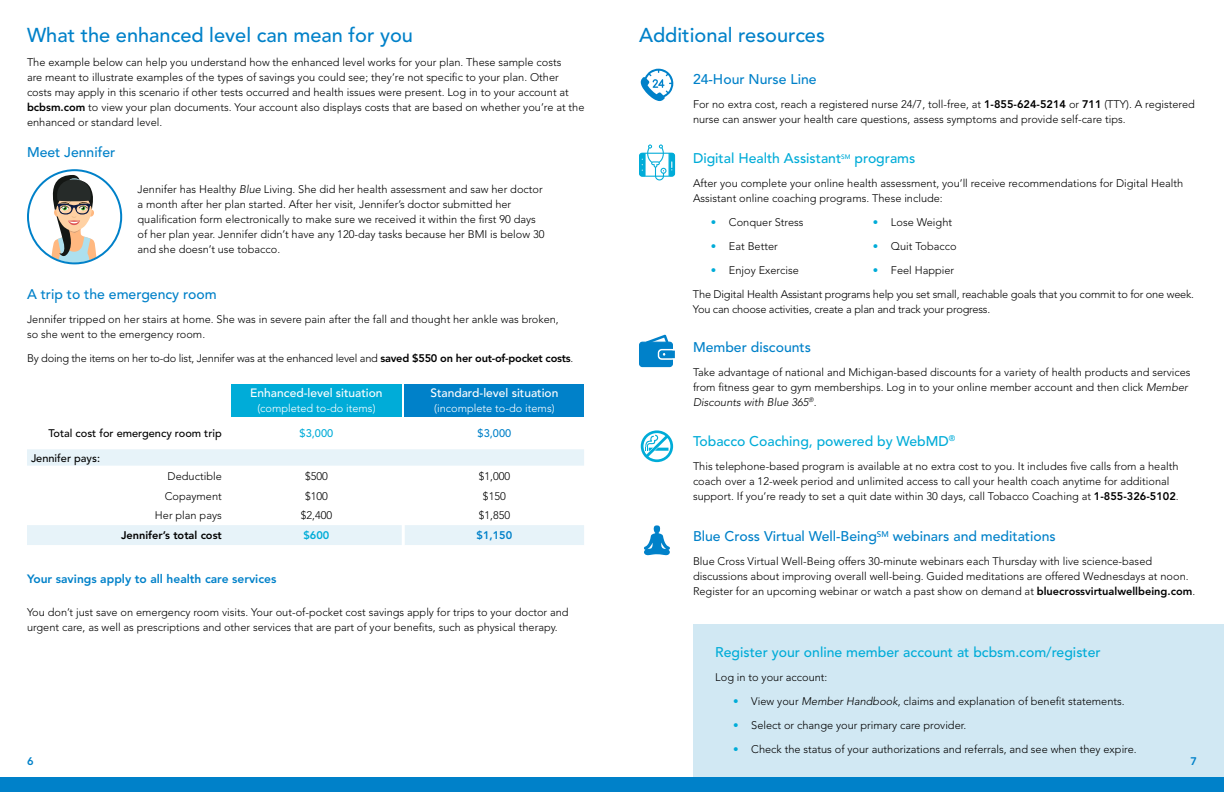
<style>
.page{position:relative;width:1224px;height:792px;background:#fff}
.page>*{position:absolute;margin:0;border:0;box-sizing:border-box;transform-origin:0 0}
.t1{font:500 20px "Avenir LT Std";color:#0081c9}
.t2{font:500 14px "Avenir LT Std";color:#0081c9}
.t3{font:500 14px "Avenir LT Std";color:#00acd8}
.t4{font:500 12px "Avenir LT Std";color:#fff}
.t5{font:800 12px "Avenir LT Std";color:#0081c9}
.t6{font:300 11px/15px "Avenir LT Std";color:#000}
.t7{font:300 11px/24px "Avenir LT Std";letter-spacing:-.02em;color:#000}
.t8{font:300 11px "Avenir LT Std";color:#fff}
.t9{font:500 11px "Avenir LT Std";color:#000}
.t10{font:800 11px "Avenir LT Std";color:#000}
.t11{font:800 11px "Avenir LT Std";color:#0081c9}
.t12{font:500 11px "Avenir LT Std";color:#00acd8}
.t13{font:500 11px "Avenir LT Std";color:#0081c9}
.t14{font:800 11px "Avenir LT Std";color:#00acd8}
.s1{font-weight:800}
.s2{font-style:italic}
.s3{color:#00acd8}
</style>
<div class="page">
<div style="left:693px;top:624px;width:531px;height:155px;background:#d1e8f3"></div>
<svg style="left:639px;top:335px;width:36px;height:32px"></svg>
<svg style="left:641px;top:69px;width:32px;height:32px"></svg>
<svg style="left:639px;top:144px;width:36px;height:36px"></svg>
<svg style="left:641px;top:430px;width:32px;height:32px"></svg>
<svg style="left:27px;top:169px;width:96px;height:96px"></svg>
<div style="left:231px;top:384px;width:171px;height:32px;background:#00acd8"></div>
<div style="left:405px;top:384px;width:179px;height:32px;background:#0081c9"></div>
<svg style="left:27px;top:449px;width:557px;height:96px"></svg>
<div style="left:0;top:778px;width:1224px;height:14px;background:#0081c9"></div>
<svg style="left:644px;top:525px;width:26px;height:30px"></svg>
<h1 class="t1" style="left:27px;top:24px;width:388px">What the enhanced level can mean for you</h1>
<p class="t6" style="left:27px;top:55px;width:559px">The example below can help you understand how the enhanced level works for your plan. These sample costs<br>are meant to illustrate examples of the types of savings you could see; they’re not specific to your plan. Other costs may apply in this scenario if other tests occurred and health issues were present. Log in to your account at <span class="s1">bcbsm.com</span> to view your plan documents. Your account also displays costs that are based on whether you’re at the enhanced or standard level.</p>
<p class="t2" style="left:27px;top:144px;width:90px">Meet Jennifer</p>
<p class="t6" style="left:138px;top:181px;width:408px">Jennifer has Healthy <span class="s2">Blue</span> Living. She did her health assessment and saw her doctor a month after her plan started. After her visit, Jennifer’s doctor submitted her qualification form electronically to make sure we received it within the first 90 days of her plan year. Jennifer didn’t have any 120-day tasks because her BMI is below 30 and she doesn’t use tobacco.</p>
<p class="t2" style="left:27px;top:286px;width:191px">A trip to the emergency room</p>
<p class="t6" style="left:27px;top:312px;width:533px">Jennifer tripped on her stairs at home. She was in severe pain after the fall and thought her ankle was broken, so she went to the emergency room.</p>
<p class="t7" style="left:27px;top:347px;width:548px">By doing the items on her to-do list, Jennifer was at the enhanced level and <span class="s1">saved $550 on her out-of-pocket costs</span>.</p>
<p class="t4" style="left:250px;top:386px;width:134px">Enhanced-level situation</p>
<p class="t8" style="left:257px;top:402px;width:120px">(completed to-do items)</p>
<p class="t4" style="left:430px;top:386px;width:130px">Standard-level situation</p>
<p class="t8" style="left:434px;top:402px;width:122px">(incomplete to-do items)</p>
<p class="t9" style="left:48px;top:427px;width:175px">Total cost for emergency room trip</p>
<p class="t12" style="left:300px;top:427px;width:35px">$3,000</p>
<p class="t13" style="left:478px;top:427px;width:35px">$3,000</p>
<p class="t9" style="left:31px;top:451px;width:71px">Jennifer pays:</p>
<p class="t6" style="left:168px;top:468px;width:56px">Deductible</p>
<p class="t6" style="left:305px;top:468px;width:24px">$500</p>
<p class="t6" style="left:479px;top:468px;width:33px">$1,000</p>
<p class="t6" style="left:165px;top:488px;width:59px">Copayment</p>
<p class="t6" style="left:305px;top:488px;width:24px">$100</p>
<p class="t6" style="left:483px;top:488px;width:24px">$150</p>
<p class="t6" style="left:155px;top:508px;width:68px">Her plan pays</p>
<p class="t6" style="left:301px;top:508px;width:33px">$2,400</p>
<p class="t6" style="left:479px;top:508px;width:33px">$1,850</p>
<p class="t10" style="left:121px;top:529px;width:102px">Jennifer’s total cost</p>
<p class="t14" style="left:303px;top:529px;width:28px">$600</p>
<p class="t11" style="left:477px;top:529px;width:37px">$1,150</p>
<p class="t5" style="left:27px;top:572px;width:251px">Your savings apply to all health care services</p>
<p class="t6" style="left:27px;top:605px;width:543px">You don’t just save on emergency room visits. Your out-of-pocket cost savings apply for trips to your doctor and urgent care, as well as prescriptions and other services that are part of your benefits, such as physical therapy.</p>
<h1 class="t1" style="left:639px;top:24px;width:187px">Additional resources</h1>
<p class="t2" style="left:693px;top:71px;width:125px">24-Hour Nurse Line</p>
<p class="t6" style="left:693px;top:97px;width:503px">For no extra cost, reach a registered nurse 24/7, toll-free, at <span class="s1">1-855-624-5214</span> or <span class="s1">711</span> (TTY). A registered nurse can answer your health care questions, assess symptoms and provide self-care tips.</p>
<p class="t3" style="left:693px;top:150px;width:224px">Digital Health Assistant<sup>SM</sup> programs</p>
<p class="t6" style="left:693px;top:175px;width:492px">After you complete your online health assessment, you’ll receive recommendations for Digital Health<br>Assistant online coaching programs. These include:</p>
<p class="t6" style="left:711px;top:214px;width:94px"><span class="s3">•</span> Conquer Stress</p>
<p class="t6" style="left:873px;top:214px;width:81px"><span class="s3">•</span> Lose Weight</p>
<p class="t6" style="left:711px;top:238px;width:68px"><span class="s3">•</span> Eat Better</p>
<p class="t6" style="left:873px;top:238px;width:85px"><span class="s3">•</span> Quit Tobacco</p>
<p class="t6" style="left:711px;top:262px;width:89px"><span class="s3">•</span> Enjoy Exercise</p>
<p class="t7" style="left:693px;top:258px;width:503px;text-indent:180px"><span class="s3">•</span> Feel Happier<br>The Digital Health Assistant programs help you set small, reachable goals that you commit to for one week.</p>
<p class="t7" style="left:693px;top:297px;width:299px">You can choose activities, create a plan and track your progress.</p>
<p class="t2" style="left:693px;top:339px;width:119px">Member discounts</p>
<p class="t6" style="left:693px;top:365px;width:499px">Take advantage of national and Michigan-based discounts for a variety of health products and services from fitness gear to gym memberships. Log in to your online member account and then click <span class="s2">Member<br>Discounts with Blue 365</span><sup>®</sup>.</p>
<p class="t3" style="left:693px;top:433px;width:264px">Tobacco Coaching, powered by WebMD<sup>®</sup></p>
<p class="t6" style="left:693px;top:458px;width:487px">This telephone-based program is available at no extra cost to you. It includes five calls from a health coach over a 12-week period and unlimited access to call your health coach anytime for additional support. If you’re ready to set a quit date within 30 days, call Tobacco Coaching at <span class="s1">1-855-326-5102</span>.</p>
<p class="t2" style="left:693px;top:528px;width:364px">Blue Cross Virtual Well-Being<sup>SM</sup> webinars and meditations</p>
<p class="t6" style="left:693px;top:554px;width:504px">Blue Cross Virtual Well-Being offers 30-minute webinars each Thursday with live science-based discussions about improving overall well-being. Guided meditations are offered Wednesdays at noon.<br>Register for an upcoming webinar or watch a past show on demand at <span class="s1">bluecrossvirtualwellbeing.com</span>.</p>
<p class="t3" style="left:715px;top:644px;width:387px">Register your online member account at bcbsm.com/register</p>
<p class="t6" style="left:715px;top:669px;width:114px">Log in to your account:</p>
<p class="t6" style="left:733px;top:693px;width:393px"><span class="s3">•</span> View your <span class="s2">Member Handbook</span>, claims and explanation of benefit statements.</p>
<p class="t6" style="left:733px;top:717px;width:235px"><span class="s3">•</span> Select or change your primary care provider.</p>
<p class="t6" style="left:733px;top:741px;width:405px"><span class="s3">•</span> Check the status of your authorizations and referrals, and see when they expire.</p>
<p class="t11" style="left:27px;top:754px;width:8px">6</p>
<p class="t11" style="left:1190px;top:754px;width:8px">7</p>
</div>
